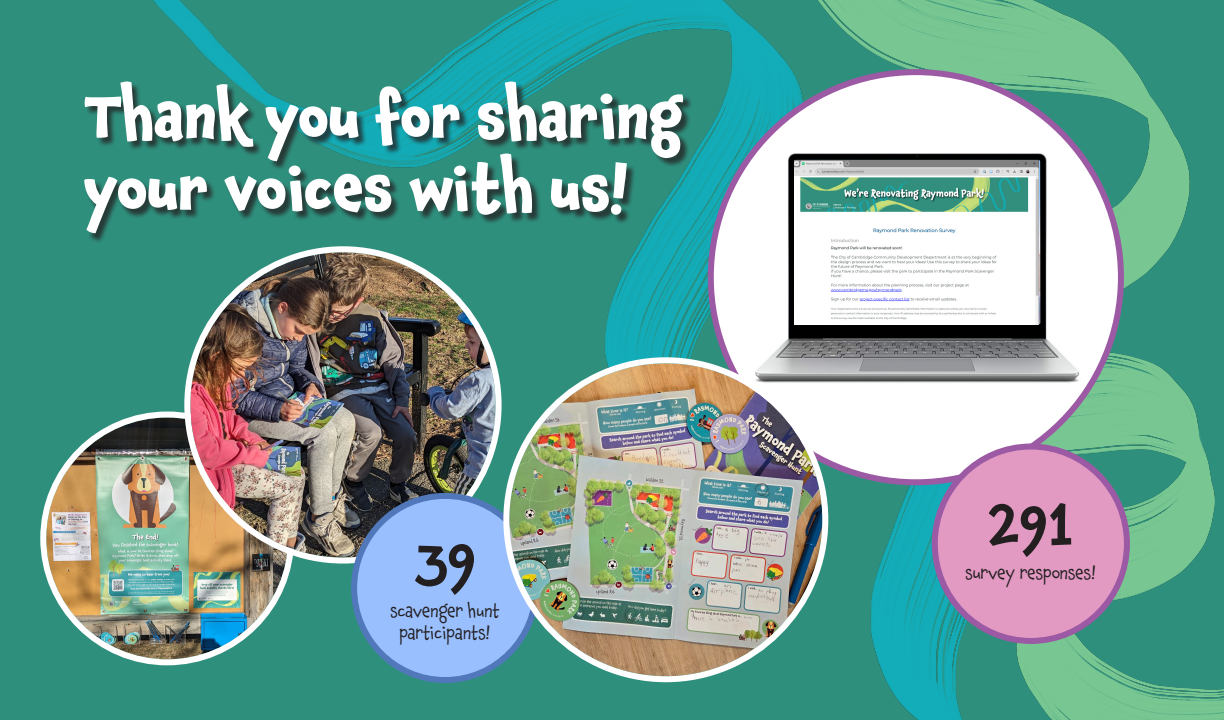
<style>
.page{position:relative;width:1224px;height:720px;background:#fff}
.page>*{position:absolute;margin:0;border:0;box-sizing:border-box;transform-origin:0 0}
.Heading_1{font:700 60px/72px "Chaloops";color:#fff}
.t1{font:500 60px "Chaloops";color:#231f20}
.t2{font:18px/21.6px "Chaloops";color:#231f20;text-align:center}
</style>
<div class="page">
<img style="left:1055px;top:0;width:169px;height:720px">
<img style="left:0;top:0;width:1055px;height:720px">
<div style="left:85px;top:83px;width:608px;height:160px;background:#231f20;opacity:.75"></div>
<img style="left:46px;top:418px;width:242px;height:241px;border-radius:121px">
<img style="left:190px;top:252px;width:306px;height:306px;border-radius:153px">
<div style="left:354px;top:496px;width:182px;height:184px;background:#99bfff;border-radius:50%"></div>
<div style="left:351px;top:493px;width:188px;height:190px;border:6px solid #5278bc;border-radius:50%"></div>
<div style="left:711px;top:72px;width:410px;height:410px;background:#fff;border-radius:50%"></div>
<img style="left:749px;top:150px;width:333px;height:233px">
<img style="left:795px;top:161px;width:243px;height:164px">
<div style="left:935px;top:447px;width:192px;height:194px;background:#e29ac3;border-radius:50%"></div>
<div style="left:932px;top:444px;width:198px;height:200px;border:6px solid #9c59a4;border-radius:50%"></div>
<img style="left:509px;top:363px;width:313px;height:313px;border-radius:156px">
<h1 class="Heading_1" style="left:84px;top:80px;width:602px">Thank you for sharing your voices with us!</h1>
<p class="t1" style="left:414px;top:516px;width:63px">39</p>
<p class="t2" style="left:390px;top:600px;width:111px">scavenger hunt participants!</p>
<p class="t1" style="left:988px;top:478px;width:88px">291</p>
<p class="t2" style="left:966px;top:562px;width:132px">survey responses!</p>
</div>
